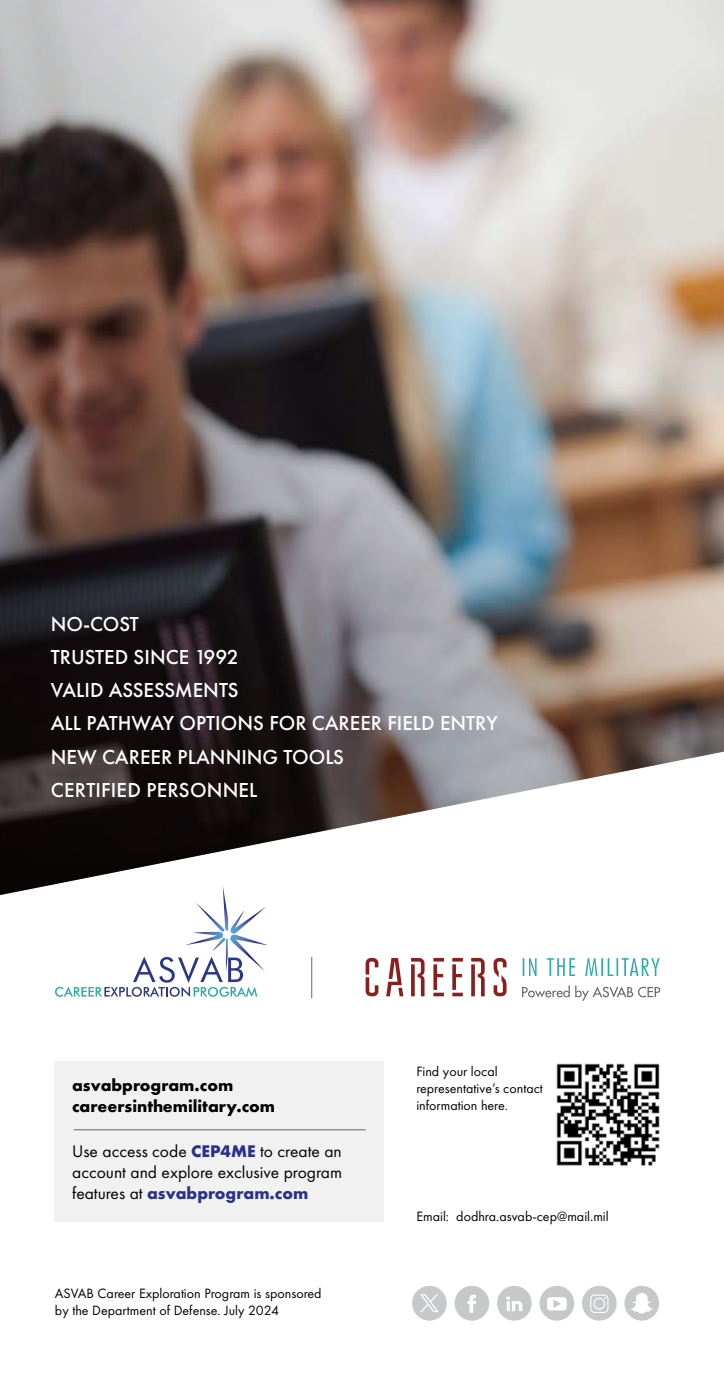
<style>
.page{position:relative;width:724px;height:1385px;background:#fff}
.page>*{position:absolute;margin:0;border:0;box-sizing:border-box;transform-origin:0 0}
.t1{font:500 21px/33.2px "Futura PT";color:#fff}
.t2{font:17.5px/21px "Futura PT";color:#000;text-align:justify}
.t3{font:700 17.5px/21px "Futura PT";color:#000}
.t4{font:14px/16.8px "Futura PT";color:#000}
.s1{font-weight:700;color:#27318b}
</style>
<div class="page">
<div style="left:54px;top:1061px;width:329px;height:160px;background:#f1f1f2"></div>
<img style="left:0;top:0;width:723px;height:895px">
<div style="left:497px;top:1285px;width:34px;height:35px;background:#c7c8ca;border-radius:50%"></div>
<svg style="left:506px;top:1296px;width:16px;height:15px"></svg>
<div style="left:539px;top:1285px;width:35px;height:35px;background:#c7c8ca;border-radius:50%"></div>
<svg style="left:547px;top:1297px;width:19px;height:13px"></svg>
<div style="left:412px;top:1285px;width:34px;height:35px;background:#c7c8ca;border-radius:50%"></div>
<div style="left:454px;top:1285px;width:35px;height:35px;background:#c7c8ca;border-radius:50%"></div>
<svg style="left:467px;top:1294px;width:9px;height:18px"></svg>
<div style="left:624px;top:1285px;width:35px;height:35px;background:#c7c8ca;border-radius:50%"></div>
<svg style="left:631px;top:1293px;width:21px;height:20px"></svg>
<div style="left:582px;top:1285px;width:34px;height:35px;background:#c7c8ca;border-radius:50%"></div>
<svg style="left:590px;top:1294px;width:18px;height:19px"></svg>
<svg style="left:420px;top:1294px;width:18px;height:18px"></svg>
<svg style="left:365px;top:958px;width:141px;height:38px"></svg>
<svg style="left:522px;top:958px;width:137px;height:18px"></svg>
<svg style="left:522px;top:985px;width:138px;height:15px"></svg>
<svg style="left:55px;top:956px;width:202px;height:41px"></svg>
<img style="left:223px;top:886px;width:5px;height:44px">
<img style="left:196px;top:902px;width:29px;height:30px">
<img style="left:229px;top:907px;width:38px;height:63px">
<img style="left:186px;top:931px;width:37px;height:14px">
<img style="left:212px;top:938px;width:14px;height:13px">
<img style="left:226px;top:938px;width:2px;height:33px">
<hr style="left:311px;top:957px;width:1px;height:41px;background:#636666">
<img style="left:556px;top:1063px;width:104px;height:103px">
<hr style="left:73px;top:1129px;width:292px;height:1px;background:#636666">
<h1 class="t1" style="left:51px;top:607px;width:448px">NO-COST<br>TRUSTED SINCE 1992<br>VALID ASSESSMENTS<br>ALL PATHWAY OPTIONS FOR CAREER FIELD ENTRY<br>NEW CAREER PLANNING TOOLS<br>CERTIFIED PERSONNEL</h1>
<p class="t3" style="left:72px;top:1073px;width:204px">asvabprogram.com careersinthemilitary.com</p>
<p class="t2" style="left:72px;top:1140px;width:271px">Use access code <span class="s1">CEP4ME</span> to create an account and explore exclusive program features at <span class="s1">asvabprogram.com</span></p>
<p class="t4" style="left:55px;top:1284px;width:268px">ASVAB Career Exploration Program is sponsored by the Department of Defense. July 2024</p>
<p class="t4" style="left:416px;top:1063px;width:128px">Find your local representative’s contact information here.</p>
<p class="t4" style="left:416px;top:1207px;width:194px">Email: dodhra.asvab-cep@mail.mil</p>
</div>
